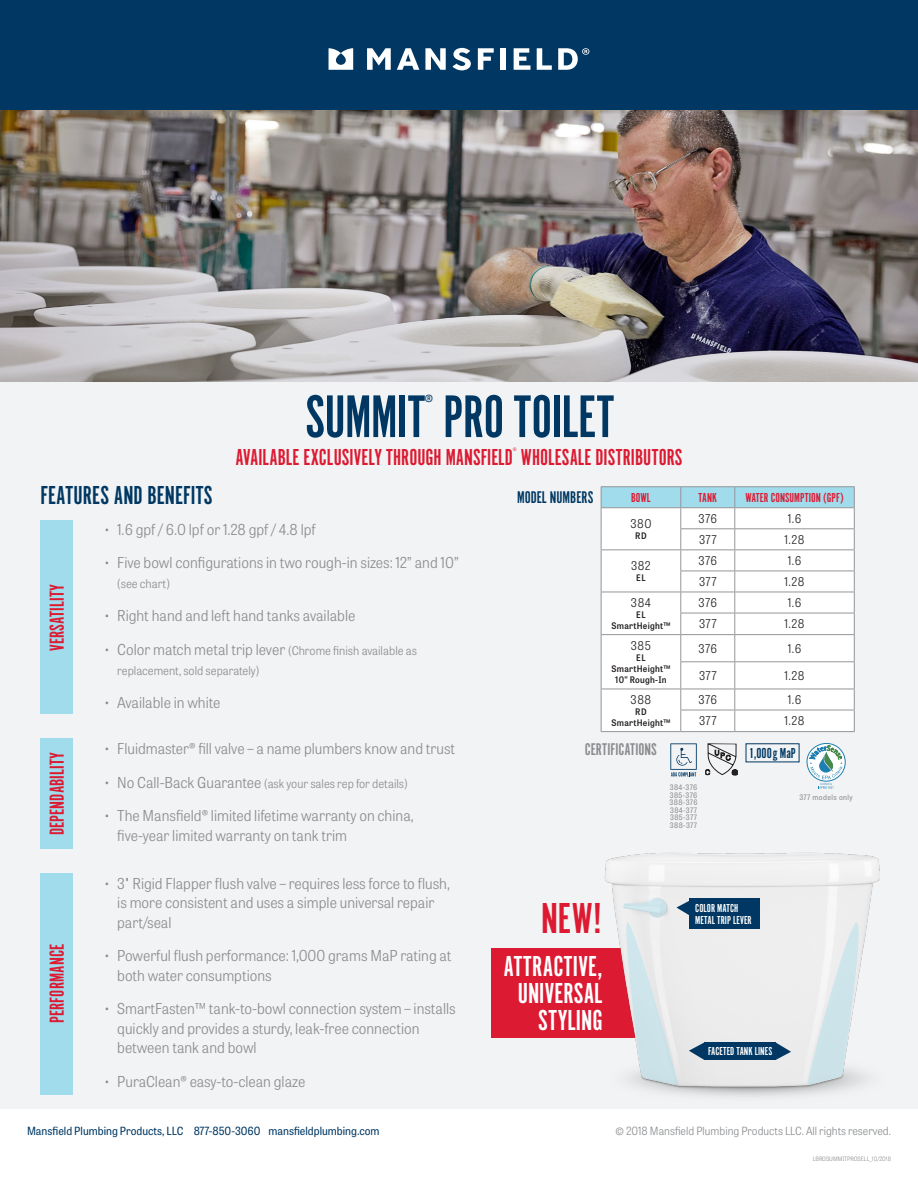
<style>
.page{position:relative;width:918px;height:1188px;background:#fff}
.page>*{position:absolute;margin:0;border:0;box-sizing:border-box;transform-origin:0 0}
.t1{font:62.4px "Alternate Got No 1 D";letter-spacing:-.01em;color:#003863}
.t2{font:45px "Alternate Got No 1 D";color:#dc1a32}
.t3{font:30px/27px "Alternate Got No 1 D";letter-spacing:.005em;color:#fff;text-align:right}
.t4{font:27px "Alternate Got No 1 D";color:#003863}
.t5{font:24px "Alternate Got No 1 D";color:#dc1a32}
.t6{font:21px "Alternate Got No 1 D";color:#dc1a32}
.t7{font:300 21px "Tablet Gothic Narrow";color:#003863}
.t8{font:17.55px "Alternate Got No 1 D";color:#8a8c8f}
.t9{font:17.55px "Alternate Got No 1 D";color:#003863}
.t10{font:300 15px/19.5px "Tablet Gothic Narrow";color:#8a8c8f}
.t11{font:15px "Alternate Got No 1 D";color:#003863}
.t12{font:13.5px "Alternate Got No 1 D";color:#dc1a32}
.t13{font:300 12px "Tablet Gothic Narrow";color:#8a8c8f}
.t14{font:300 12px "Tablet Gothic Narrow";letter-spacing:.035em;color:#231f20}
.t15{font:12px/12px "Alternate Got No 1 D";color:#fff}
.t16{font:11.25px "Tablet Gothic Narrow";color:#003863}
.t17{font:300 11.25px "Tablet Gothic Narrow";color:#8a8c8f}
.t18{font:600 9px "Tablet Gothic Narrow";letter-spacing:.03em;color:#231f20}
.t19{font:7.5px "Tablet Gothic Narrow";letter-spacing:.05em;color:#8a8c8f}
.t20{font:300 6px "Tablet Gothic Narrow";color:#8a8c8f}
.t21{font:5.25px "Alternate Got No 1 D";color:#dc1a32}
.s1{font-size:12px}
.s2{font-size:15px}
</style>
<div class="page">
<img style="left:0;top:109px;width:918px;height:273px">
<div style="left:0;top:382px;width:918px;height:727px;background:#f2f3f4"></div>
<div style="left:0;top:0;width:918px;height:109px;background:#003863"></div>
<svg style="left:367px;top:48px;width:24px;height:22px"></svg>
<svg style="left:397px;top:48px;width:22px;height:22px"></svg>
<svg style="left:425px;top:48px;width:21px;height:22px"></svg>
<svg style="left:452px;top:48px;width:19px;height:22px"></svg>
<svg style="left:478px;top:48px;width:16px;height:22px"></svg>
<div style="left:500px;top:48px;width:5px;height:22px;background:#fff"></div>
<svg style="left:514px;top:48px;width:16px;height:22px"></svg>
<svg style="left:537px;top:48px;width:15px;height:22px"></svg>
<svg style="left:329px;top:48px;width:24px;height:22px"></svg>
<svg style="left:558px;top:48px;width:31px;height:22px"></svg>
<hr style="left:601px;top:486px;width:80px;height:1px;background:#939598">
<hr style="left:681px;top:486px;width:54px;height:1px;background:#939598">
<hr style="left:735px;top:486px;width:120px;height:1px;background:#939598">
<svg style="left:601px;top:487px;width:254px;height:244px"></svg>
<hr style="left:601px;top:731px;width:80px;height:1px;background:#939598">
<hr style="left:681px;top:731px;width:54px;height:1px;background:#939598">
<hr style="left:735px;top:731px;width:120px;height:1px;background:#939598">
<svg style="left:705px;top:743px;width:33px;height:33px"></svg>
<svg style="left:807px;top:743px;width:38px;height:38px"></svg>
<div style="left:807px;top:743px;width:38px;height:38px;border:1px solid #1d7eb2;border-radius:50%"></div>
<svg style="left:809px;top:743px;width:33px;height:46px"></svg>
<svg style="left:670px;top:743px;width:27px;height:33px"></svg>
<div style="left:491px;top:949px;width:232px;height:89px;background:#dc1a32"></div>
<img style="left:588px;top:852px;width:292px;height:245px">
<svg style="left:806px;top:922px;width:54px;height:163px"></svg>
<svg style="left:623px;top:898px;width:44px;height:19px"></svg>
<svg style="left:625px;top:923px;width:54px;height:162px"></svg>
<svg style="left:676px;top:900px;width:13px;height:17px"></svg>
<div style="left:689px;top:898px;width:70px;height:30px;background:#003863"></div>
<svg style="left:689px;top:1043px;width:15px;height:17px"></svg>
<div style="left:704px;top:1043px;width:72px;height:17px;background:#003863"></div>
<svg style="left:776px;top:1043px;width:15px;height:17px"></svg>
<div style="left:40px;top:521px;width:33px;height:193px;background:#a1dcec"></div>
<div style="left:40px;top:738px;width:33px;height:111px;background:#a1dcec"></div>
<div style="left:40px;top:873px;width:33px;height:222px;background:#a1dcec"></div>
<p class="t7" style="left:425px;top:388px;width:10px">®</p>
<p class="t1" style="left:305px;top:384px;width:310px">SUMMIT PRO TOILET</p>
<p class="t21" style="left:513px;top:447px;width:5px">®</p>
<p class="t5" style="left:235px;top:444px;width:449px">AVAILABLE EXCLUSIVELY THROUGH MANSFIELD WHOLESALE DISTRIBUTORS</p>
<p class="t4" style="left:40px;top:481px;width:174px">FEATURES AND BENEFITS</p>
<p class="t6" style="left:46px;top:651px;width:69px;rotate:-90deg">VERSATILITY</p>
<p class="t6" style="left:46px;top:835px;width:85px;rotate:-90deg">DEPENDABILITY</p>
<p class="t6" style="left:46px;top:1023px;width:80px;rotate:-90deg">PERFORMANCE</p>
<p class="t10" style="left:104px;top:519px;width:214px">• 1.6 gpf / 6.0 lpf or 1.28 gpf / 4.8 lpf</p>
<p class="t10" style="left:104px;top:553px;width:357px">• Five bowl configurations in two rough-in sizes: 12” and 10”</p>
<p class="t13" style="left:117px;top:576px;width:54px">(see chart)</p>
<p class="t10" style="left:104px;top:606px;width:253px">• Right hand and left hand tanks available</p>
<p class="t10" style="left:104px;top:639px;width:315px">• Color match metal trip lever <span class="s1">(Chrome finish available as</span></p>
<p class="t13" style="left:117px;top:662px;width:144px">replacement, sold separately)</p>
<p class="t10" style="left:104px;top:692px;width:118px">• Available in white</p>
<p class="t10" style="left:104px;top:738px;width:353px">• Fluidmaster® fill valve – a name plumbers know and trust</p>
<p class="t13" style="left:104px;top:775px;width:306px"><span class="s2">• No Call-Back Guarantee</span> (ask your sales rep for details)</p>
<p class="t10" style="left:117px;top:806px;width:298px;text-indent:-14px">• The Mansfield® limited lifetime warranty on china, five-year limited warranty on tank trim</p>
<p class="t10" style="left:117px;top:873px;width:334px;text-indent:-14px">• 3" Rigid Flapper flush valve – requires less force to flush, is more consistent and uses a simple universal repair part/seal</p>
<p class="t10" style="left:117px;top:945px;width:336px;text-indent:-14px">• Powerful flush performance: 1,000 grams MaP rating at both water consumptions</p>
<p class="t10" style="left:117px;top:998px;width:340px;text-indent:-14px">• SmartFasten™ tank-to-bowl connection system – installs quickly and provides a sturdy, leak-free connection between tank and bowl</p>
<p class="t10" style="left:104px;top:1071px;width:203px">• PuraClean® easy-to-clean glaze</p>
<p class="t9" style="left:517px;top:488px;width:78px">MODEL NUMBERS</p>
<p class="t12" style="left:631px;top:490px;width:21px">BOWL</p>
<p class="t12" style="left:699px;top:490px;width:20px">TANK</p>
<p class="t12" style="left:745px;top:490px;width:100px">WATER CONSUMPTION (GPF)</p>
<p class="t14" style="left:630px;top:515px;width:23px">380</p>
<p class="t18" style="left:635px;top:529px;width:13px">RD</p>
<p class="t14" style="left:699px;top:510px;width:20px">376</p>
<p class="t14" style="left:788px;top:510px;width:15px">1.6</p>
<p class="t14" style="left:699px;top:531px;width:19px">377</p>
<p class="t14" style="left:784px;top:531px;width:22px">1.28</p>
<p class="t14" style="left:631px;top:558px;width:21px">382</p>
<p class="t18" style="left:636px;top:571px;width:11px">EL</p>
<p class="t14" style="left:699px;top:552px;width:20px">376</p>
<p class="t14" style="left:788px;top:552px;width:15px">1.6</p>
<p class="t14" style="left:699px;top:574px;width:19px">377</p>
<p class="t14" style="left:784px;top:574px;width:22px">1.28</p>
<p class="t14" style="left:631px;top:595px;width:22px">384</p>
<p class="t18" style="left:636px;top:608px;width:11px">EL</p>
<p class="t18" style="left:612px;top:619px;width:60px">SmartHeight™</p>
<p class="t14" style="left:699px;top:595px;width:20px">376</p>
<p class="t14" style="left:788px;top:595px;width:15px">1.6</p>
<p class="t14" style="left:699px;top:616px;width:19px">377</p>
<p class="t14" style="left:784px;top:616px;width:22px">1.28</p>
<p class="t14" style="left:631px;top:638px;width:22px">385</p>
<p class="t18" style="left:636px;top:651px;width:11px">EL</p>
<p class="t18" style="left:612px;top:662px;width:60px">SmartHeight™</p>
<p class="t18" style="left:615px;top:673px;width:53px">10” Rough-In</p>
<p class="t14" style="left:699px;top:640px;width:20px">376</p>
<p class="t14" style="left:788px;top:640px;width:15px">1.6</p>
<p class="t14" style="left:699px;top:667px;width:19px">377</p>
<p class="t14" style="left:784px;top:667px;width:22px">1.28</p>
<p class="t14" style="left:631px;top:692px;width:22px">388</p>
<p class="t18" style="left:635px;top:705px;width:13px">RD</p>
<p class="t18" style="left:612px;top:716px;width:60px">SmartHeight™</p>
<p class="t14" style="left:699px;top:692px;width:20px">376</p>
<p class="t14" style="left:788px;top:692px;width:15px">1.6</p>
<p class="t14" style="left:699px;top:713px;width:19px">377</p>
<p class="t14" style="left:784px;top:713px;width:22px">1.28</p>
<p class="t8" style="left:585px;top:740px;width:74px">CERTIFICATIONS</p>
<p class="t11" style="left:749px;top:745px;width:48px">1,000g MaP</p>
<p class="t2" style="left:541px;top:894px;width:63px">NEW!</p>
<p class="t3" style="left:504px;top:953px;width:101px">ATTRACTIVE,<br>UNIVERSAL<br>STYLING</p>
<p class="t19" style="left:670px;top:782px;width:29px">384-376</p>
<p class="t19" style="left:670px;top:790px;width:29px">385-376</p>
<p class="t19" style="left:670px;top:797px;width:29px">388-376</p>
<p class="t19" style="left:670px;top:805px;width:28px">384-377</p>
<p class="t19" style="left:670px;top:812px;width:28px">385-377</p>
<p class="t19" style="left:670px;top:820px;width:29px">388-377</p>
<p class="t15" style="left:695px;top:902px;width:58px">COLOR MATCH<br>METAL TRIP LEVER</p>
<p class="t19" style="left:799px;top:792px;width:55px">377 models only</p>
<p class="t15" style="left:708px;top:1045px;width:66px">FACETED TANK LINES</p>
<p class="t16" style="left:27px;top:1123px;width:354px">Mansfield Plumbing Products, LLC 877-850-3060 mansfieldplumbing.com</p>
<p class="t17" style="left:615px;top:1123px;width:277px">© 2018 Mansfield Plumbing Products LLC. All rights reserved.</p>
<p class="t20" style="left:813px;top:1155px;width:80px">LBROSUMMITPROSELL_10/2018</p>
</div>
